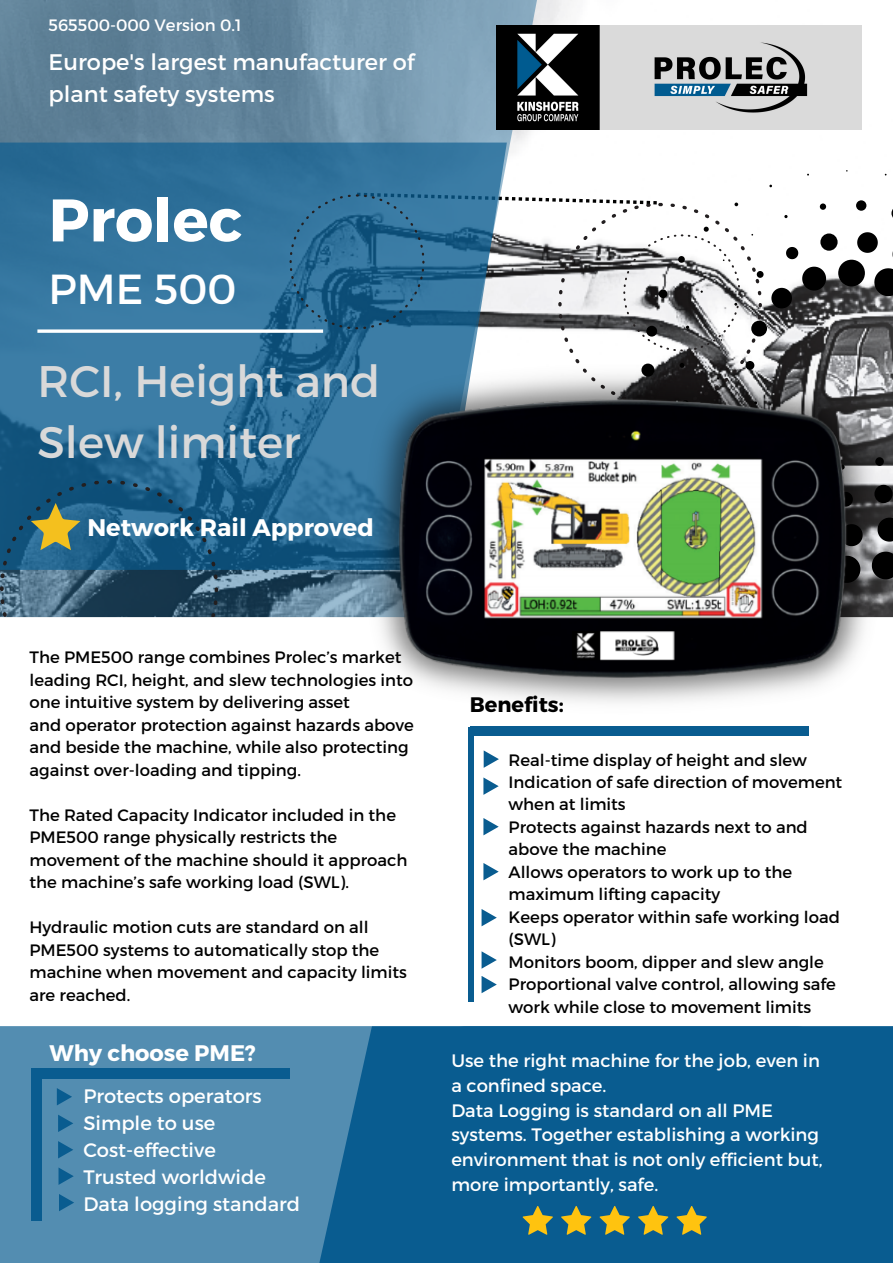
<style>
.page{position:relative;width:893px;height:1264px;background:#fff}
.page>*{position:absolute;margin:0;border:0;box-sizing:border-box;transform-origin:0 0}
.t1{font:700 60px "Montserrat";color:#fff}
.t2{font:44.1px/61.1px "Montserrat";color:#d9d9d9}
.t3{font:42px "Montserrat";color:#fff}
.t4{font:700 24px "Montserrat";color:#fff}
.t5{font:22.5px/31.5px "Montserrat";color:#fff}
.t6{font:700 22.5px "Montserrat";color:#fff}
.t7{font:700 21px "Montserrat";color:#000}
.t8{font:19.5px "Montserrat";color:#fff}
.t9{font:18px/24.8px "Montserrat";color:#fff}
.t10{font:16.5px/22.5px "Montserrat";color:#000}
.t11{font:16.5px "Montserrat";color:#fff}
</style>
<div class="page">
<div style="left:0;top:750px;width:436px;height:512px;background:#538db1"></div>
<svg style="left:289px;top:1026px;width:603px;height:236px;fill:#095c90"></svg>
<img style="left:537px;top:0;width:355px;height:350px">
<svg style="left:0;top:0;width:537px;height:617px;background:#6b8da3"></svg>
<svg style="left:0;top:142px;width:507px;height:428px;background:#30719a"></svg>
<svg style="left:37px;top:329px;width:252px;height:4px"></svg>
<svg style="left:0;top:480px;width:218px;height:137px;background:#24597a"></svg>
<div style="left:0;top:617px;width:499px;height:409px;background:#fff"></div>
<div style="left:819px;top:203px;width:7px;height:7px;background:#000;border-radius:50%"></div>
<div style="left:856px;top:200px;width:10px;height:11px;background:#000;border-radius:50%"></div>
<svg style="left:891px;top:206px;width:1px;height:14px"></svg>
<div style="left:756px;top:271px;width:7px;height:7px;background:#000;border-radius:50%"></div>
<div style="left:820px;top:233px;width:17px;height:18px;background:#000;border-radius:50%"></div>
<div style="left:771px;top:288px;width:20px;height:20px;background:#000;border-radius:50%"></div>
<svg style="left:783px;top:244px;width:46px;height:50px"></svg>
<div style="left:838px;top:260px;width:26px;height:26px;background:#000;border-radius:50%"></div>
<svg style="left:856px;top:231px;width:36px;height:66px"></svg>
<svg style="left:289px;top:193px;width:472px;height:157px"></svg>
<div style="left:751px;top:321px;width:16px;height:15px;background:#000;border-radius:50%"></div>
<img style="left:497px;top:26px;width:364px;height:103px">
<div style="left:424px;top:1026px;width:413px;height:194px;background:#095c90;border-radius:42px"></div>
<svg style="left:522px;top:1206px;width:185px;height:28px"></svg>
<svg style="left:57px;top:1088px;width:15px;height:17px"></svg>
<svg style="left:58px;top:1115px;width:15px;height:17px"></svg>
<svg style="left:58px;top:1141px;width:15px;height:17px"></svg>
<svg style="left:58px;top:1167px;width:16px;height:17px"></svg>
<svg style="left:59px;top:1194px;width:15px;height:17px"></svg>
<div style="left:468px;top:727px;width:6px;height:274px;background:#095c90"></div>
<svg style="left:483px;top:750px;width:16px;height:17px"></svg>
<svg style="left:483px;top:863px;width:15px;height:17px"></svg>
<svg style="left:483px;top:777px;width:15px;height:17px"></svg>
<div style="left:32px;top:1068px;width:257px;height:11px;background:#095c90"></div>
<div style="left:31px;top:1068px;width:11px;height:152px;background:#095c90"></div>
<svg style="left:483px;top:818px;width:15px;height:17px"></svg>
<img style="left:273px;top:350px;width:619px;height:389px">
<svg style="left:481px;top:909px;width:16px;height:17px"></svg>
<svg style="left:481px;top:951px;width:16px;height:17px"></svg>
<svg style="left:481px;top:975px;width:16px;height:18px"></svg>
<svg style="left:31px;top:503px;width:49px;height:47px;background:#76885e"></svg>
<p class="t11" style="left:49px;top:14px;width:194px">565500-000 Version 0.1</p>
<p class="t5" style="left:49px;top:45px;width:367px">Europe's largest manufacturer of plant safety systems</p>
<p class="t1" style="left:49px;top:181px;width:195px">Prolec</p>
<p class="t3" style="left:49px;top:262px;width:189px">PME 500</p>
<p class="t2" style="left:37px;top:349px;width:344px">RCI, Height and<br>Slew limiter</p>
<p class="t4" style="left:87px;top:512px;width:288px">Network Rail Approved</p>
<p class="t10" style="left:29px;top:645px;width:385px">The PME500 range combines Prolec’s market leading RCI, height, and slew technologies into one intuitive system by delivering asset</p>
<p class="t10" style="left:29px;top:712px;width:386px">and operator protection against hazards above and beside the machine, while also protecting against over-loading and tipping.</p>
<p class="t10" style="left:29px;top:802px;width:379px">The Rated Capacity Indicator included in the PME500 range physically restricts the movement of the machine should it approach the machine’s safe working load (SWL).</p>
<p class="t10" style="left:29px;top:915px;width:340px">Hydraulic motion cuts are standard on all</p>
<p class="t10" style="left:29px;top:937px;width:379px">PME500 systems to automatically stop the machine when movement and capacity limits are reached.</p>
<p class="t6" style="left:50px;top:1038px;width:208px">Why choose PME?</p>
<p class="t8" style="left:83px;top:1082px;width:180px">Protects operators</p>
<p class="t8" style="left:83px;top:1109px;width:133px">Simple to use</p>
<p class="t8" style="left:83px;top:1136px;width:134px">Cost-effective</p>
<p class="t8" style="left:83px;top:1163px;width:184px">Trusted worldwide</p>
<p class="t8" style="left:83px;top:1190px;width:218px">Data logging standard</p>
<p class="t7" style="left:469px;top:691px;width:95px">Benefits:</p>
<p class="t10" style="left:508px;top:747px;width:300px">Real-time display of height and slew</p>
<p class="t10" style="left:508px;top:770px;width:335px">Indication of safe direction of movement when at limits</p>
<p class="t10" style="left:508px;top:815px;width:301px">Protects against hazards next to and above the machine</p>
<p class="t10" style="left:508px;top:860px;width:285px">Allows operators to work up to the maximum lifting capacity</p>
<p class="t10" style="left:508px;top:905px;width:333px">Keeps operator within safe working load (SWL)</p>
<p class="t10" style="left:508px;top:950px;width:317px">Monitors boom, dipper and slew angle</p>
<p class="t10" style="left:508px;top:972px;width:329px">Proportional valve control, allowing safe work while close to movement limits</p>
<p class="t9" style="left:451px;top:1047px;width:370px">Use the right machine for the job, even in a confined space.</p>
<p class="t9" style="left:451px;top:1096px;width:373px">Data Logging is standard on all PME systems. Together establishing a working environment that is not only efficient but, more importantly, safe.</p>
</div>
